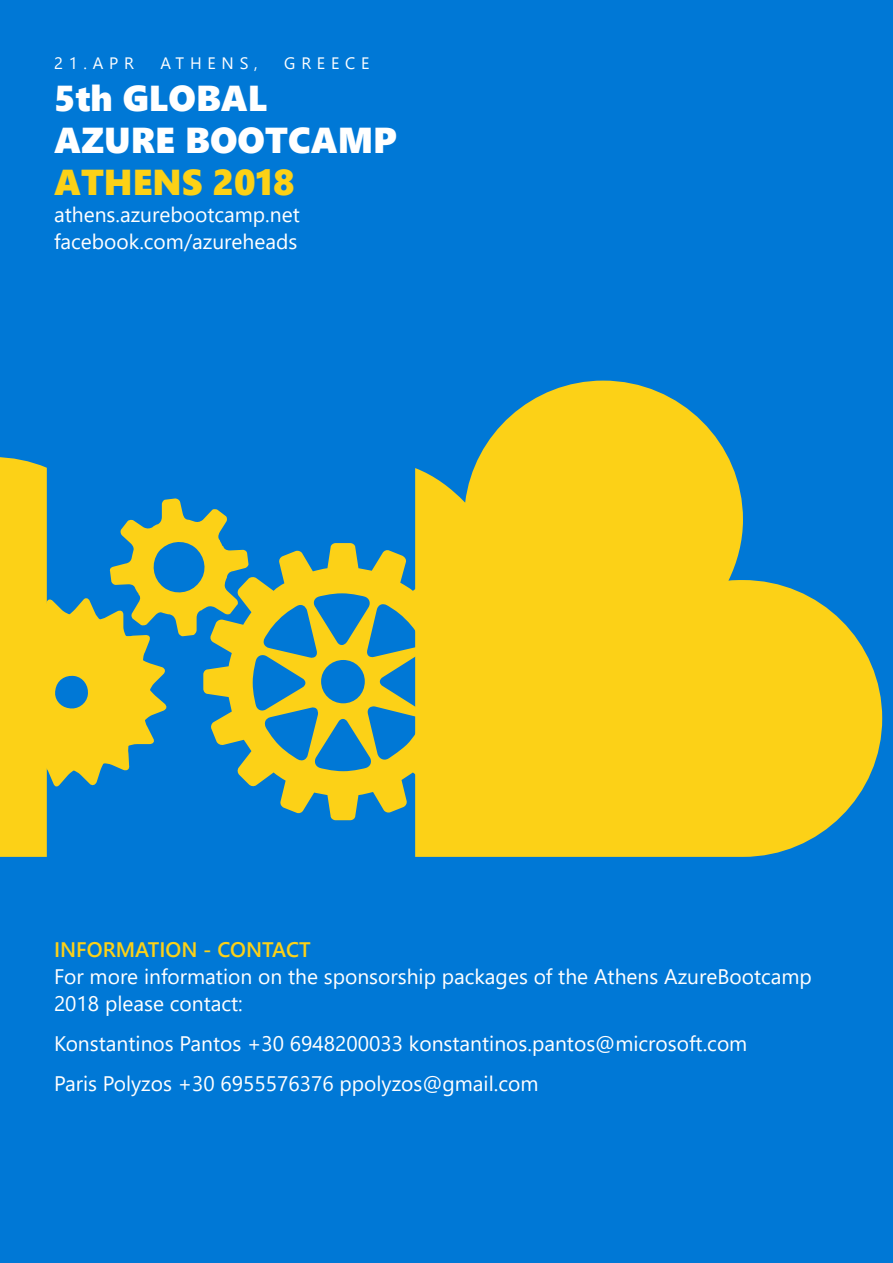
<style>
.page{position:relative;width:893px;height:1263px;background:#0078d6}
.page>*{position:absolute;margin:0;border:0;box-sizing:border-box;transform-origin:0 0}
.t1{font:36px/42px "Segoe UI Black";color:#fff}
.t2{font:36px "Segoe UI Black";color:#fcd116}
.t3{font:21px/27px "Segoe UI";color:#fff}
.t4{font:600 21px "Segoe UI";color:#fcd117}
.t5{font:16.5px "Segoe UI";letter-spacing:.35em;color:#fff}
</style>
<div class="page">
<svg style="left:249px;top:543px;width:166px;height:277px;fill:#fcd117"></svg>
<svg style="left:0;top:457px;width:249px;height:400px"></svg>
<svg style="left:415px;top:381px;width:467px;height:476px;fill:#fcd117"></svg>
<p class="t5" style="left:54px;top:48px;width:81px">21.APR</p>
<p class="t5" style="left:160px;top:48px;width:99px">ATHENS,</p>
<p class="t5" style="left:284px;top:48px;width:87px">GREECE</p>
<h1 class="t1" style="left:54px;top:75px;width:344px">5th GLOBAL<br>AZURE BOOTCAMP</h1>
<h1 class="t2" style="left:54px;top:156px;width:242px">ATHENS 2018</h1>
<p class="t3" style="left:54px;top:199px;width:247px">athens.azurebootcamp.net facebook.com/azureheads</p>
<p class="t4" style="left:54px;top:930px;width:258px">INFORMATION - CONTACT</p>
<p class="t3" style="left:54px;top:961px;width:759px">For more information on the sponsorship packages of the Athens AzureBootcamp<br>2018 please contact:</p>
<p class="t3" style="left:54px;top:1022px;width:695px;line-height:39.8px">Konstantinos Pantos +30 6948200033 konstantinos.pantos@microsoft.com<br>Paris Polyzos +30 6955576376 ppolyzos@gmail.com</p>
</div>
